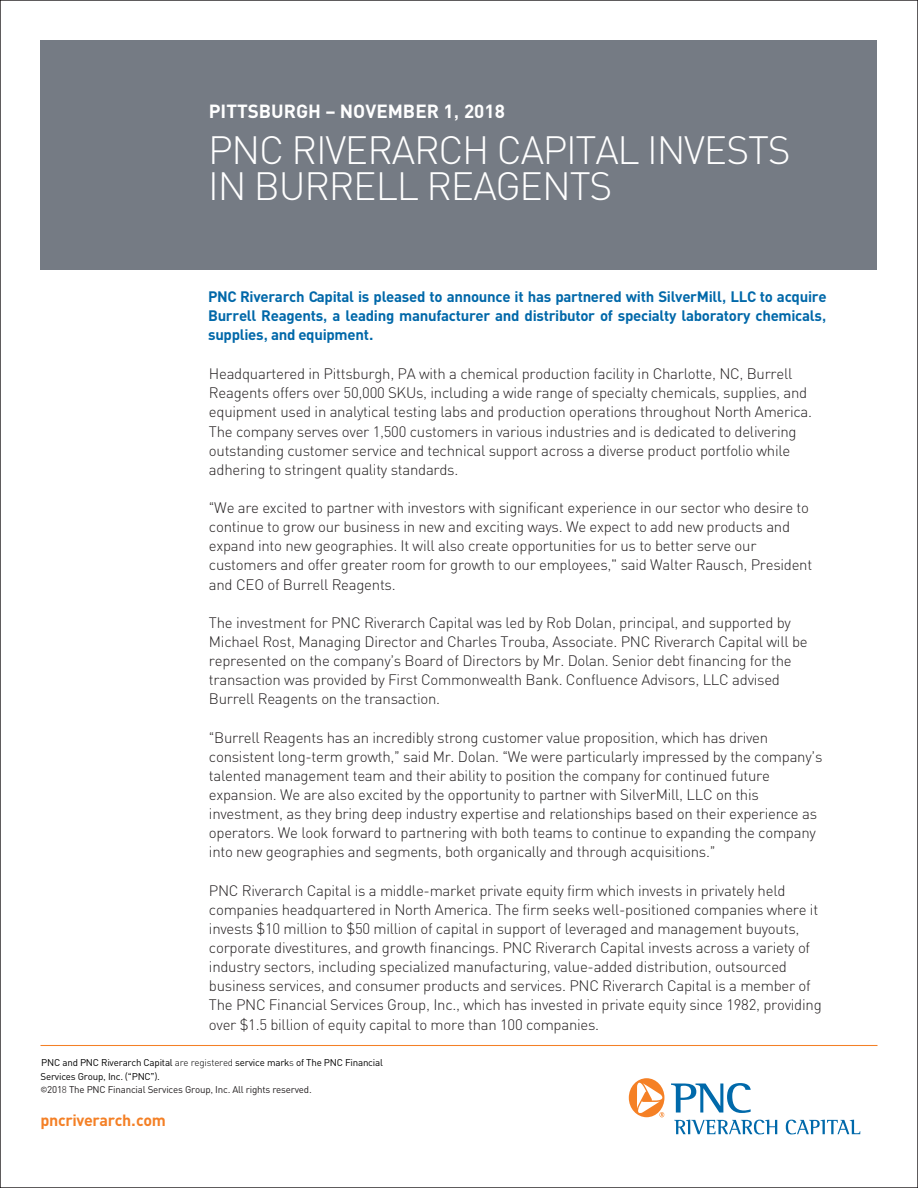
<style>
.page{position:relative;width:918px;height:1188px;background:#fff}
.page>*{position:absolute;margin:0;border:0;box-sizing:border-box;transform-origin:0 0}
.t1{font:39px/35.7px "PNC Sans Regular";letter-spacing:-.035em;color:#fff}
.t2{font:18.75px "PNC Sans Bold";color:#fff}
.t3{font:16.05px "PNC Sans Bold";letter-spacing:-.02em;color:#f48026}
.t4{font:15px/19.2px "PNC Sans Regular";letter-spacing:-.02em;color:#231f20}
.t5{font:15px/19.2px "PNC Sans Bold";letter-spacing:-.02em;color:#0068a9;text-align:justify}
.t6{font:9.75px/14px "PNC Sans";letter-spacing:-.02em;color:#000}
.t7{font:9.75px "PNC Sans";letter-spacing:-.02em;color:#231f20}
.s1{font-family:"PNC Sans";font-weight:700}
.s2{font-family:"PNC Sans Regular"}
</style>
<div class="page">
<div style="left:40px;top:41px;width:838px;height:229px;background:#757b84"></div>
<hr style="left:40px;top:1045px;width:838px;height:1px;background:#f48026">
<svg style="left:671px;top:1083px;width:80px;height:30px"></svg>
<svg style="left:674px;top:1120px;width:103px;height:14px"></svg>
<svg style="left:786px;top:1120px;width:74px;height:14px"></svg>
<svg style="left:629px;top:1078px;width:35px;height:39px"></svg>
<p class="t2" style="left:209px;top:99px;width:298px"><span class="s1">PITTSBURGH –</span> NOVEMBER 1, 2018</p>
<h1 class="t1" style="left:208px;top:132px;width:584px">PNC RIVERARCH CAPITAL INVESTS<br>IN BURRELL REAGENTS</h1>
<p class="t5" style="left:208px;top:287px;width:620px">PNC Riverarch Capital is pleased to announce it has partnered with SilverMill, LLC to acquire Burrell Reagents, a leading manufacturer and distributor of specialty laboratory chemicals, supplies, and equipment.</p>
<p class="t4" style="left:209px;top:364px;width:605px">Headquartered in Pittsburgh, PA with a chemical production facility in Charlotte, NC, Burrell Reagents offers over 50,000 SKUs, including a wide range of specialty chemicals, supplies, and equipment used in analytical testing labs and production operations throughout North America.<br>The company serves over 1,500 customers in various industries and is dedicated to delivering outstanding customer service and technical support across a diverse product portfolio while adhering to stringent quality standards.</p>
<p class="t4" style="left:209px;top:498px;width:605px">“We are excited to partner with investors with significant experience in our sector who desire to continue to grow our business in new and exciting ways. We expect to add new products and expand into new geographies. It will also create opportunities for us to better serve our customers and offer greater room for growth to our employees," said Walter Rausch, President and CEO of Burrell Reagents.</p>
<p class="t4" style="left:209px;top:613px;width:600px">The investment for PNC Riverarch Capital was led by Rob Dolan, principal, and supported by Michael Rost, Managing Director and Charles Trouba, Associate. PNC Riverarch Capital will be represented on the company’s Board of Directors by Mr. Dolan. Senior debt financing for the transaction was provided by First Commonwealth Bank. Confluence Advisors, LLC advised Burrell Reagents on the transaction.</p>
<p class="t4" style="left:209px;top:727px;width:615px">“Burrell Reagents has an incredibly strong customer value proposition, which has driven consistent long-term growth,” said Mr. Dolan. “We were particularly impressed by the company’s talented management team and their ability to position the company for continued future expansion. We are also excited by the opportunity to partner with SilverMill, LLC on this investment, as they bring deep industry expertise and relationships based on their experience as operators. We look forward to partnering with both teams to continue to expanding the company into new geographies and segments, both organically and through acquisitions.”</p>
<p class="t4" style="left:209px;top:880px;width:614px">PNC Riverarch Capital is a middle-market private equity firm which invests in privately held companies headquartered in North America. The firm seeks well-positioned companies where it invests $10 million to $50 million of capital in support of leveraged and management buyouts, corporate divestitures, and growth financings. PNC Riverarch Capital invests across a variety of industry sectors, including specialized manufacturing, value-added distribution, outsourced business services, and consumer products and services. PNC Riverarch Capital is a member of The PNC Financial Services Group, Inc., which has invested in private equity since 1982, providing over $1.5 billion of equity capital to more than 100 companies.</p>
<p class="t6" style="left:40px;top:1055px;width:344px">PNC and PNC Riverarch Capital <span class="s2">are registered</span> service mark<span class="s2">s</span> of The PNC Financial<br>Services Group, Inc. (“PNC”).</p>
<p class="t7" style="left:40px;top:1083px;width:273px">©201<span class="s2">8</span> The PNC Financial Services Group, Inc. All rights reserved.</p>
<p class="t3" style="left:41px;top:1110px;width:127px"><span class="s1">pnc</span>riverarch<span class="s1">.com</span></p>
</div>
